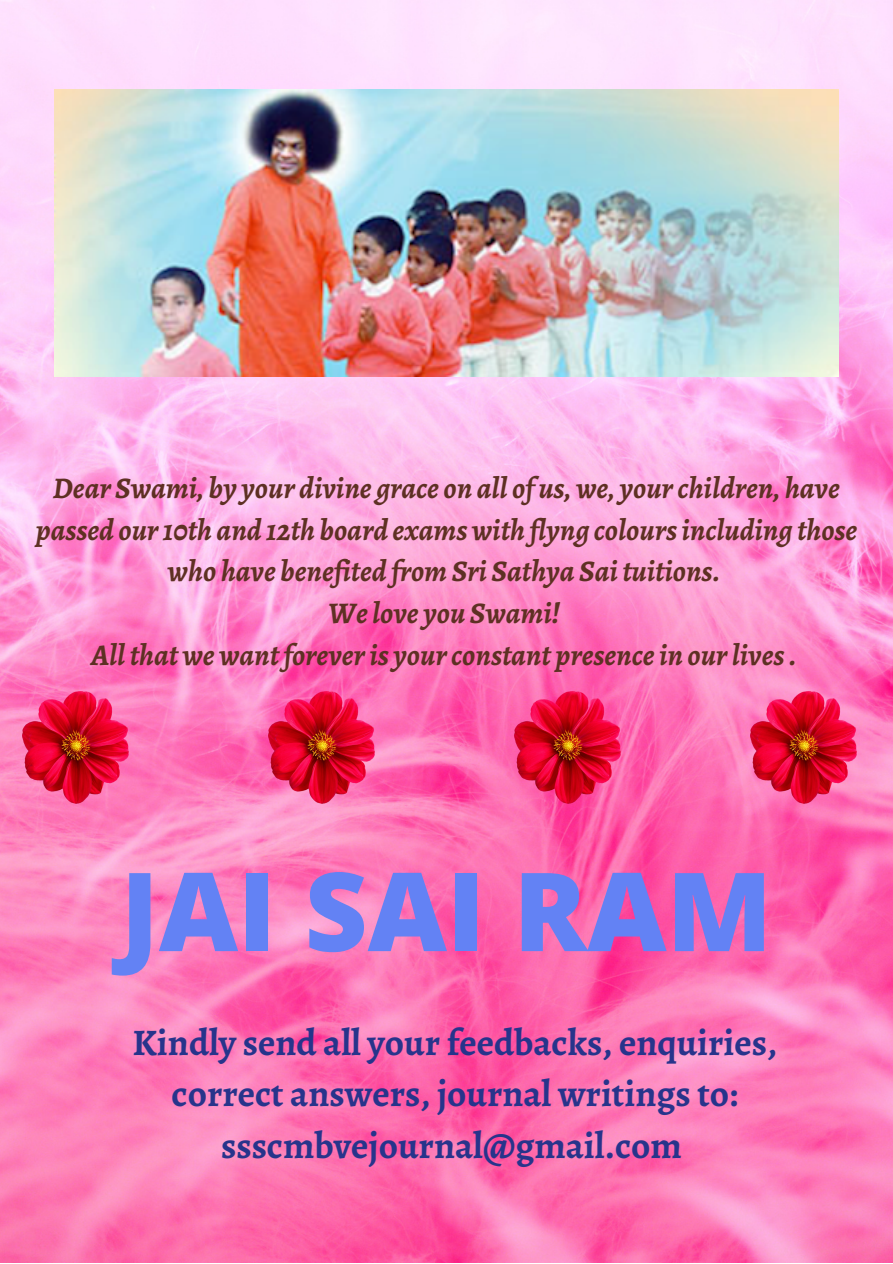
<style>
.page{position:relative;width:893px;height:1264px;background:#fff}
.page>*{position:absolute;margin:0;border:0;box-sizing:border-box;transform-origin:0 0}
.t1{font:800 109.2px "Open Sans";color:#6382f4}
.t2{font:700 37.5px/51.8px "Alegreya";color:#27348b;text-align:center}
.t3{font:italic 700 30px/41.5px "Alegreya";color:#5e3023;text-align:center}
</style>
<div class="page">
<img style="left:0;top:0;width:892px;height:1262px">
<img style="left:54px;top:89px;width:784px;height:287px">
<img style="left:23px;top:691px;width:105px;height:112px">
<img style="left:269px;top:691px;width:105px;height:112px">
<img style="left:750px;top:691px;width:106px;height:112px">
<img style="left:514px;top:691px;width:106px;height:112px">
<p class="t3" style="left:35px;top:467px;width:823px">Dear Swami, by your divine grace on all of us,we, yourchildren, have passed our10th and 12th board examswith flyng coloursincluding those who have benefited fromSri Sathya Saituitions.<br>Welove you Swami!<br>Allthatwewantforeveris yourconstant presencein ourlives.</p>
<h1 class="t1" style="left:120px;top:834px;width:653px">JAI SAI RAM</h1>
<p class="t2" style="left:132px;top:1016px;width:646px">Kindly send all your feedbacks, enquiries, correct answers, journal writings to: ssscmbvejournal@gmail.com</p>
</div>
